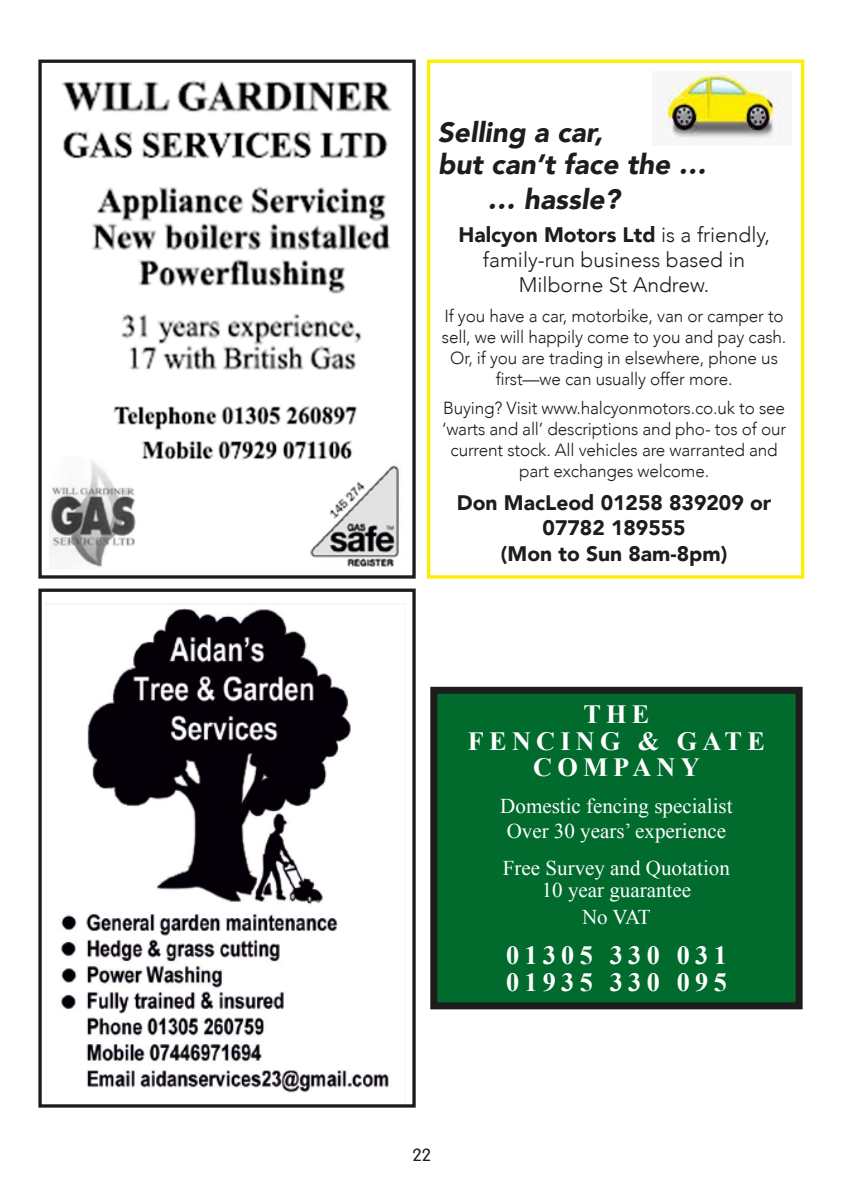
<style>
.page{position:relative;width:844px;height:1191px;background:#fff}
.page>*{position:absolute;margin:0;border:0;box-sizing:border-box;transform-origin:0 0}
.t1{font:italic 900 28px/31.3px "Avenir";color:#1d1d1b}
.t2{font:700 26.25px/26.2px "Times New Roman";letter-spacing:.2em;color:#fff;text-align:center}
.t3{font:25.38px "Calibri";color:#1d1d1b}
.t4{font:21px/25.2px "Times New Roman";color:#fff;text-align:center}
.t5{font:300 21px/25.2px "Avenir";color:#1d1d1b;text-align:center}
.t6{font:900 21px/25.6px "Avenir";color:#1d1d1b;text-align:center}
.t7{font:300 17.5px/21px "Avenir";letter-spacing:-.01em;color:#1d1d1b;text-align:center}
.t8{font:300 17.5px "VAG Rounded Std";color:#1d1d1b}
.s1{font-weight:900}
</style>
<div class="page">
<div style="left:38px;top:60px;width:377px;height:518px;border:3px solid #1d1d1b"></div>
<img style="left:45px;top:603px;width:360px;height:490px">
<div style="left:38px;top:588px;width:377px;height:519px;border:3px solid #1d1d1b"></div>
<div style="left:427px;top:60px;width:377px;height:518px;border:3px solid #ffed00"></div>
<img style="left:61px;top:80px;width:332px;height:33px">
<img style="left:62px;top:131px;width:327px;height:28px">
<img style="left:91px;top:186px;width:300px;height:184px">
<img style="left:113px;top:405px;width:245px;height:55px">
<img style="left:666px;top:71px;width:125px;height:68px">
<img style="left:292px;top:443px;width:107px;height:124px">
<img style="left:49px;top:445px;width:92px;height:124px">
<div style="left:433px;top:690px;width:365px;height:315px;background:#006b2d"></div>
<div style="left:430px;top:687px;width:372px;height:322px;border:7px solid #1d1d1b"></div>
<h1 class="t1" style="left:438px;top:116px;width:270px">Selling a car,<br>but can’t face the …</h1>
<h1 class="t1" style="left:487px;top:183px;width:134px">… hassle?</h1>
<p class="t5" style="left:458px;top:222px;width:313px"><span class="s1">Halcyon Motors Ltd</span> is a friendly, family-run business based in<br>Milborne St Andrew.</p>
<p class="t7" style="left:442px;top:305px;width:346px">If you have a car, motorbike, van or camper to sell, we will happily come to you and pay cash.<br>Or, if you are trading in elsewhere, phone us first—we can usually offer more.</p>
<p class="t7" style="left:442px;top:397px;width:345px">Buying? Visit www.halcyonmotors.co.uk to see ‘warts and all’ descriptions and pho- tos of our current stock. All vehicles are warranted and part exchanges welcome.</p>
<p class="t6" style="left:456px;top:489px;width:316px">Don MacLeod 01258 839209 or<br>07782 189555<br>(Mon to Sun 8am-8pm)</p>
<h3 class="t3" style="left:510px;top:473px;width:27px">32</h3>
<h2 class="t2" style="left:468px;top:700px;width:298px">THE<br>FENCING &amp; GATE<br>COMPANY</h2>
<p class="t4" style="left:500px;top:792px;width:234px">Domestic fencing specialist<br>Over 30 years’ experience</p>
<p class="t4" style="left:503px;top:856px;width:228px;line-height:22.8px">Free Survey and Quotation<br>10 year guarantee</p>
<p class="t4" style="left:582px;top:904px;width:70px">No VAT</p>
<h2 class="t2" style="left:506px;top:941px;width:222px;text-align:left">01305 330 031<br>01935 330 095</h2>
<p class="t8" style="left:412px;top:1145px;width:20px">22</p>
</div>
